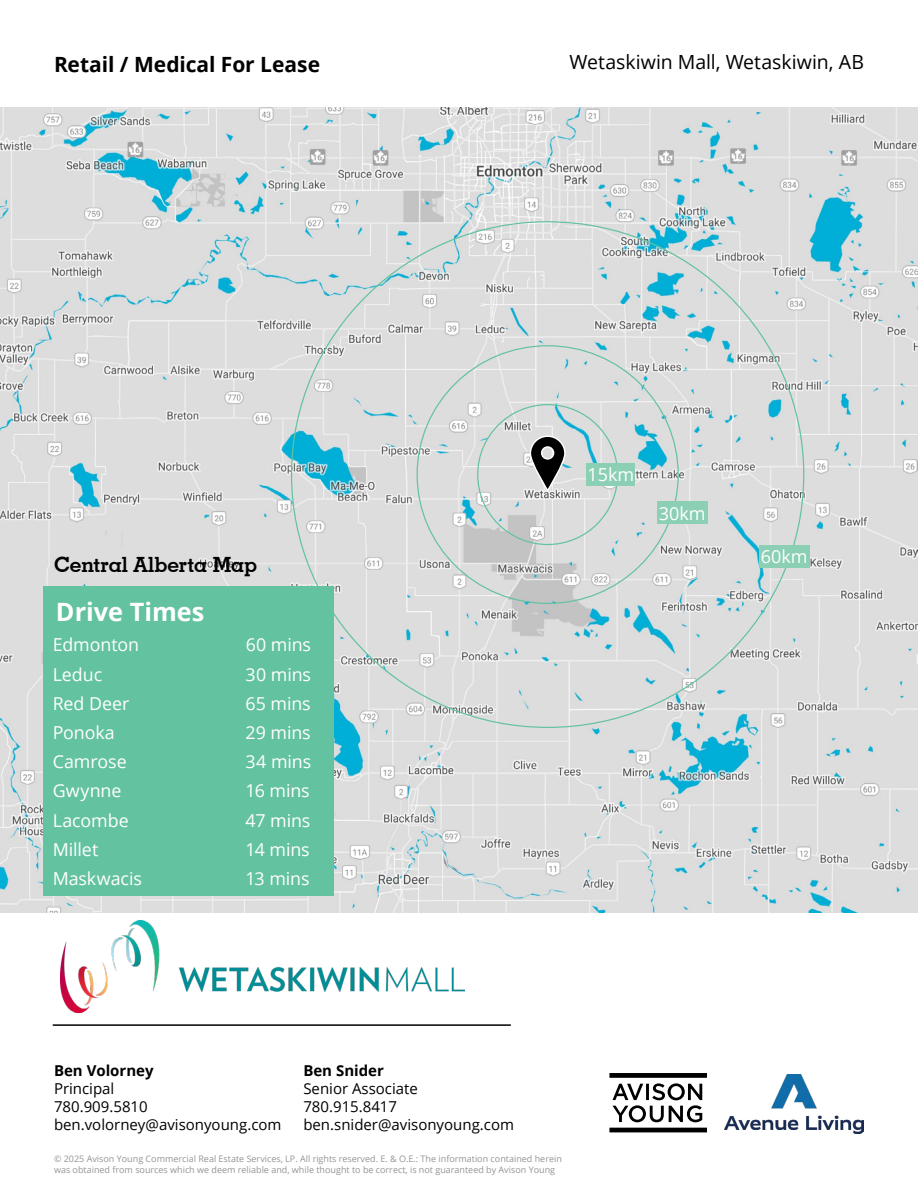
<style>
.page{position:relative;width:918px;height:1188px;background:#fff}
.page>*{position:absolute;margin:0;border:0;box-sizing:border-box;transform-origin:0 0}
.t1{font:700 25.35px "Open Sans";color:#fff}
.t2{font:700 21px "Open Sans";letter-spacing:-.005em;color:#000}
.t3{font:700 21px "Geometric Slab 703 BT";letter-spacing:-.005em;color:#000}
.t4{font:19.5px "Open Sans";color:#000}
.t5{font:18px "Open Sans";color:#fff}
.t6{font:17.85px "Open Sans";letter-spacing:-.005em;color:#fff}
.t7{font:15px/18px "Open Sans";color:#000}
.t8{font:700 15px "Open Sans";color:#000}
.t9{font:9px/10.8px "Open Sans";color:#939598}
</style>
<div class="page">
<svg style="left:609px;top:1128px;width:98px;height:4px"></svg>
<svg style="left:609px;top:1073px;width:98px;height:49px"></svg>
<img style="left:0;top:108px;width:918px;height:805px">
<img style="left:61px;top:921px;width:403px;height:91px">
<div style="left:43px;top:586px;width:291px;height:309px;background:#63c2a0"></div>
<div style="left:587px;top:463px;width:48px;height:23px;background:#8bcfb4"></div>
<div style="left:657px;top:502px;width:50px;height:22px;background:#8bcfb4"></div>
<div style="left:759px;top:545px;width:50px;height:23px;background:#8bcfb4"></div>
<svg style="left:529px;top:435px;width:37px;height:57px;background:#7c7c7c"></svg>
<hr style="left:53px;top:1024px;width:458px;height:2px;background:#000">
<img style="left:724px;top:1074px;width:140px;height:59px">
<h2 class="t2" style="left:54px;top:49px;width:268px">Retail / Medical For Lease</h2>
<h3 class="t4" style="left:570px;top:48px;width:296px">Wetaskiwin Mall, Wetaskiwin, AB</h3>
<h2 class="t3" style="left:54px;top:552px;width:205px">Central Alberta Map</h2>
<h1 class="t1" style="left:56px;top:594px;width:150px">Drive Times</h1>
<h3 class="t6" style="left:53px;top:633px;width:88px">Edmonton</h3>
<h3 class="t6" style="left:246px;top:633px;width:67px">60 mins</h3>
<h3 class="t6" style="left:53px;top:662px;width:51px">Leduc</h3>
<h3 class="t6" style="left:246px;top:662px;width:67px">30 mins</h3>
<h3 class="t6" style="left:53px;top:691px;width:78px">Red Deer</h3>
<h3 class="t6" style="left:246px;top:691px;width:67px">65 mins</h3>
<h3 class="t6" style="left:53px;top:720px;width:64px">Ponoka</h3>
<h3 class="t6" style="left:246px;top:720px;width:67px">29 mins</h3>
<h3 class="t6" style="left:53px;top:749px;width:76px">Camrose</h3>
<h3 class="t6" style="left:246px;top:749px;width:67px">34 mins</h3>
<h3 class="t6" style="left:53px;top:779px;width:70px">Gwynne</h3>
<h3 class="t6" style="left:246px;top:779px;width:66px">16 mins</h3>
<h3 class="t6" style="left:53px;top:808px;width:77px">Lacombe</h3>
<h3 class="t6" style="left:246px;top:808px;width:66px">47 mins</h3>
<h3 class="t6" style="left:53px;top:837px;width:47px">Millet</h3>
<h3 class="t6" style="left:246px;top:837px;width:66px">14 mins</h3>
<h3 class="t6" style="left:53px;top:866px;width:91px">Maskwacis</h3>
<h3 class="t6" style="left:246px;top:866px;width:65px">13 mins</h3>
<h3 class="t5" style="left:588px;top:463px;width:48px">15km</h3>
<h3 class="t5" style="left:659px;top:501px;width:48px">30km</h3>
<h3 class="t5" style="left:761px;top:544px;width:48px">60km</h3>
<h3 class="t8" style="left:54px;top:1060px;width:101px">Ben Volorney</h3>
<h3 class="t7" style="left:54px;top:1079px;width:229px">Principal<br>780.909.5810 ben.volorney@avisonyoung.com</h3>
<p class="t9" style="left:54px;top:1153px;width:509px">© 2025 Avison Young Commercial Real Estate Services, LP. All rights reserved. E. &amp; O.E.: The information contained herein was obtained from sources which we deem reliable and, while thought to be correct, is not guaranteed by Avison Young</p>
<h3 class="t8" style="left:303px;top:1060px;width:82px">Ben Snider</h3>
<h3 class="t7" style="left:303px;top:1079px;width:212px">Senior Associate<br>780.915.8417 ben.snider@avisonyoung.com</h3>
</div>
